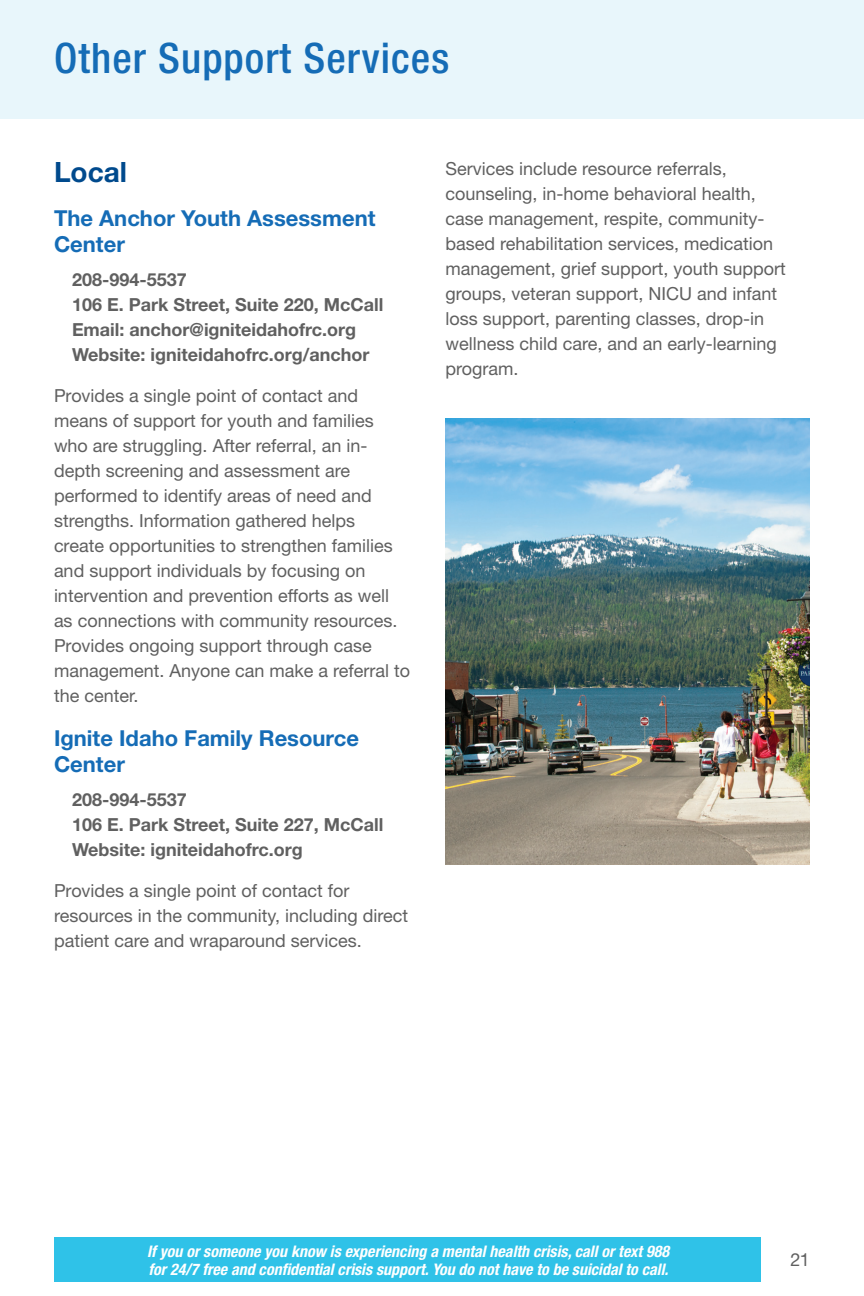
<style>
.page{position:relative;width:864px;height:1296px;background:#fff}
.page>*{position:absolute;margin:0;border:0;box-sizing:border-box;transform-origin:0 0}
.t1{font:500 condensed 42px "Helvetica Neue LT Pro";letter-spacing:.025em;color:#156cb6}
.t2{font:700 28px "Helvetica Neue LT Pro";color:#004a8d}
.t3{font:700 22px/26px "Helvetica Neue LT Pro";color:#156cb6}
.t4{font:18px/25px "Helvetica Neue LT Pro";color:#606060}
.t5{font:700 18px/25px "Helvetica Neue LT Pro";color:#606060}
.t6{font:italic 700 condensed 16px/18px "Helvetica Neue LT Pro";color:#fff}
</style>
<div class="page">
<div style="left:0;top:0;width:864px;height:118px;background:#e8f6fb"></div>
<div style="left:54px;top:1238px;width:706px;height:44px;background:#2fc2e8"></div>
<img style="left:446px;top:419px;width:364px;height:446px">
<h1 class="t1" style="left:54px;top:33px;width:397px">Other Support Services</h1>
<h2 class="t2" style="left:54px;top:154px;width:75px">Local</h2>
<p class="t3" style="left:54px;top:205px;width:323px">The Anchor Youth Assessment<br>Center</p>
<p class="t5" style="left:72px;top:267px;width:313px">208-994-5537<br>106 E. Park Street, Suite 220, McCall<br>Email: anchor@igniteidahofrc.org<br>Website: igniteidahofrc.org/anchor</p>
<p class="t4" style="left:54px;top:383px;width:358px">Provides a single point of contact and means of support for youth and families who are struggling. After referral, an in&shy;depth screening and assessment are performed to identify areas of need and strengths. Information gathered helps<br>create opportunities to strengthen families and support individuals by focusing on intervention and prevention efforts as well as connections with community resources.<br>Provides ongoing support through case management. Anyone can make a referral to the center.</p>
<p class="t3" style="left:54px;top:725px;width:307px">Ignite Idaho Family Resource<br>Center</p>
<p class="t5" style="left:72px;top:787px;width:313px">208-994-5537<br>106 E. Park Street, Suite 227, McCall<br>Website: igniteidahofrc.org</p>
<p class="t4" style="left:54px;top:878px;width:356px">Provides a single point of contact for resources in the community, including direct patient care and wraparound services.</p>
<p class="t4" style="left:446px;top:156px;width:342px">Services include resource referrals, counseling, in-home behavioral health, case management, respite, community&shy;based rehabilitation services, medication management, grief support, youth support groups, veteran support, NICU and infant loss support, parenting classes, drop-in wellness child care, and an early-learning program.</p>
<p class="t6" style="left:147px;top:1242px;width:524px">If you or someone you know is experiencing a mental health crisis, call or text 988 for 24/7 free and confidential crisis support. You do not have to be suicidal to call.</p>
<p class="t4" style="left:790px;top:1247px;width:21px">21</p>
</div>
